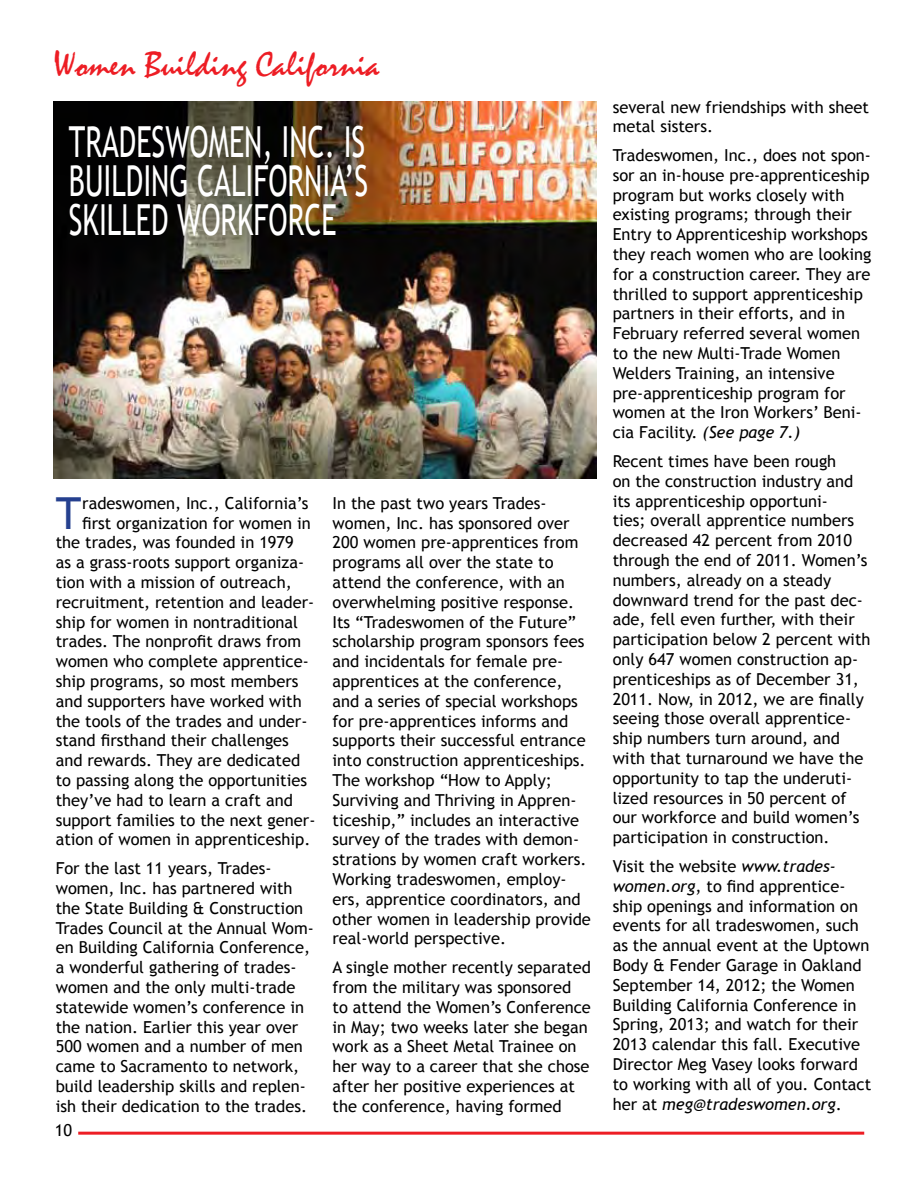
<style>
.page{position:relative;width:918px;height:1188px;background:#fff}
.page>*{position:absolute;margin:0;border:0;box-sizing:border-box;transform-origin:0 0}
.t1{font:44.1px "Trebuchet MS";color:#25408f}
.t2{font:42.75px/39px "Trebuchet MS";color:#fff;text-align:justify;scale:.67 1}
.t3{font:36px "Mistral";color:#ed1d24}
.t4{font:16.5px/19.8px "Trebuchet MS";color:#000}
.s1{font-style:italic}
</style>
<div class="page">
<hr style="left:78px;top:1132px;width:786px;height:3px;background:#ed1d24">
<img style="left:53px;top:102px;width:544px;height:377px">
<h3 class="t3" style="left:53px;top:43px;width:328px">Women Building California</h3>
<h2 class="t2" style="left:69px;top:122px;width:448px">Tradeswomen, I nc. is Building California’s skilled workforce</h2>
<h1 class="t1" style="left:56px;top:487px;width:26px">T</h1>
<p class="t4" style="left:82px;top:493px;width:228px">radeswomen, I nc., California’s</p>
<p class="t4" style="left:82px;top:513px;width:230px">first organization for women in</p>
<p class="t4" style="left:56px;top:533px;width:240px">the trades, was founded in 1979</p>
<p class="t4" style="left:56px;top:553px;width:250px">as a grass-roots support organiza-</p>
<p class="t4" style="left:56px;top:572px;width:238px">tion with a mission of outreach,</p>
<p class="t4" style="left:56px;top:592px;width:260px">recruitment, retention and leader-</p>
<p class="t4" style="left:56px;top:612px;width:244px">ship for women in nontraditional</p>
<p class="t4" style="left:56px;top:632px;width:247px">trades. The nonprofit draws from</p>
<p class="t4" style="left:56px;top:652px;width:255px">women who complete apprentice-</p>
<p class="t4" style="left:56px;top:671px;width:244px">ship programs, so most members</p>
<p class="t4" style="left:56px;top:691px;width:248px">and supporters have worked with</p>
<p class="t4" style="left:56px;top:711px;width:253px">the tools of the trades and under-</p>
<p class="t4" style="left:56px;top:731px;width:235px">stand firsthand their challenges</p>
<p class="t4" style="left:56px;top:751px;width:246px">and rewards. They are dedicated</p>
<p class="t4" style="left:56px;top:770px;width:253px">to passing along the opportunities</p>
<p class="t4" style="left:56px;top:790px;width:239px">they’ve had to learn a craft and</p>
<p class="t4" style="left:56px;top:810px;width:261px">support families to the next gener-</p>
<p class="t4" style="left:56px;top:830px;width:256px">ation of women in apprenticeship.</p>
<p class="t4" style="left:56px;top:859px;width:260px">For the last 11 years, Trades&shy;women, I nc. has partnered with the State Building &amp; Construction<br>Trades Council at the Annual Wom&shy;en Building California Conference, a wonderful gathering of trades&shy;women and the only multi-trade statewide women’s conference in the nation. Earlier this year over<br>500 women and a number of men came to Sacramento to network, build leadership skills and replen&shy;ish their dedication to the trades.</p>
<p class="t4" style="left:55px;top:1120px;width:19px">10</p>
<p class="t4" style="left:333px;top:493px;width:260px">I n the past two years Trades&shy;women, I nc. has sponsored over<br>200 women pre-apprentices from programs all over the state to attend the conference, with an overwhelming positive response.<br>I ts “Tradeswomen of the Future” scholarship program sponsors fees and incidentals for female pre&shy;apprentices at the conference, and a series of special workshops for pre-apprentices informs and supports their successful entrance into construction apprenticeships.<br>The workshop “How to Apply;<br>Surviving and Thriving in Appren&shy;ticeship,” includes an interactive survey of the trades with demon&shy;strations by women craft workers.<br>Working tradeswomen, employ&shy;ers, apprentice coordinators, and other women in leadership provide real-world perspective.</p>
<p class="t4" style="left:333px;top:958px;width:260px">A single mother recently separated from the military was sponsored<br>to attend the Women’s Conference in May; two weeks later she began work as a Sheet Metal Trainee on her way to a career that she chose after her positive experiences at the conference, having formed</p>
<p class="t4" style="left:613px;top:97px;width:258px">several new friendships with sheet metal sisters.</p>
<p class="t4" style="left:613px;top:146px;width:260px">Tradeswomen, I nc., does not spon&shy;sor an in-house pre-apprenticeship program but works closely with existing programs; through their<br>Entry to Apprenticeship workshops they reach women who are looking for a construction career. They are thrilled to support apprenticeship partners in their efforts, and in<br>February referred several women to the new Multi-Trade Women<br>Welders Training, an intensive pre-apprenticeship program for women at the I ron Workers’ Beni&shy;cia Facility. <span class="s1">(See page 7.)</span></p>
<p class="t4" style="left:613px;top:452px;width:259px">Recent times have been rough<br>on the construction industry and its apprenticeship opportuni-<br>ties; overall apprentice numbers decreased 42 percent from 2010 through the end of 2011. Women’s numbers, already on a steady downward trend for the past dec&shy;ade, fell even further, with their participation below 2 percent with only 647 women construction ap&shy;prenticeships as of December 31,<br>2011. Now, in 2012, we are finally seeing those overall apprentice&shy;ship numbers turn around, and with that turnaround we have the opportunity to tap the underuti&shy;lized resources in 50 percent of our workforce and build women’s participation in construction.</p>
<p class="t4" style="left:613px;top:857px;width:260px">Visit the website <span class="s1">www.trades&shy;women.org</span>, to find apprentice&shy;ship openings and information on events for all tradeswomen, such as the annual event at the Uptown<br>Body &amp; Fender Garage in Oakland<br>September 14, 2012; the Women<br>Building California Conference in<br>Spring, 2013; and watch for their<br>2013 calendar this fall. Executive<br>Director Meg Vasey looks forward to working with all of you. Contact her at <span class="s1">meg@tradeswomen.org</span>.</p>
</div>
